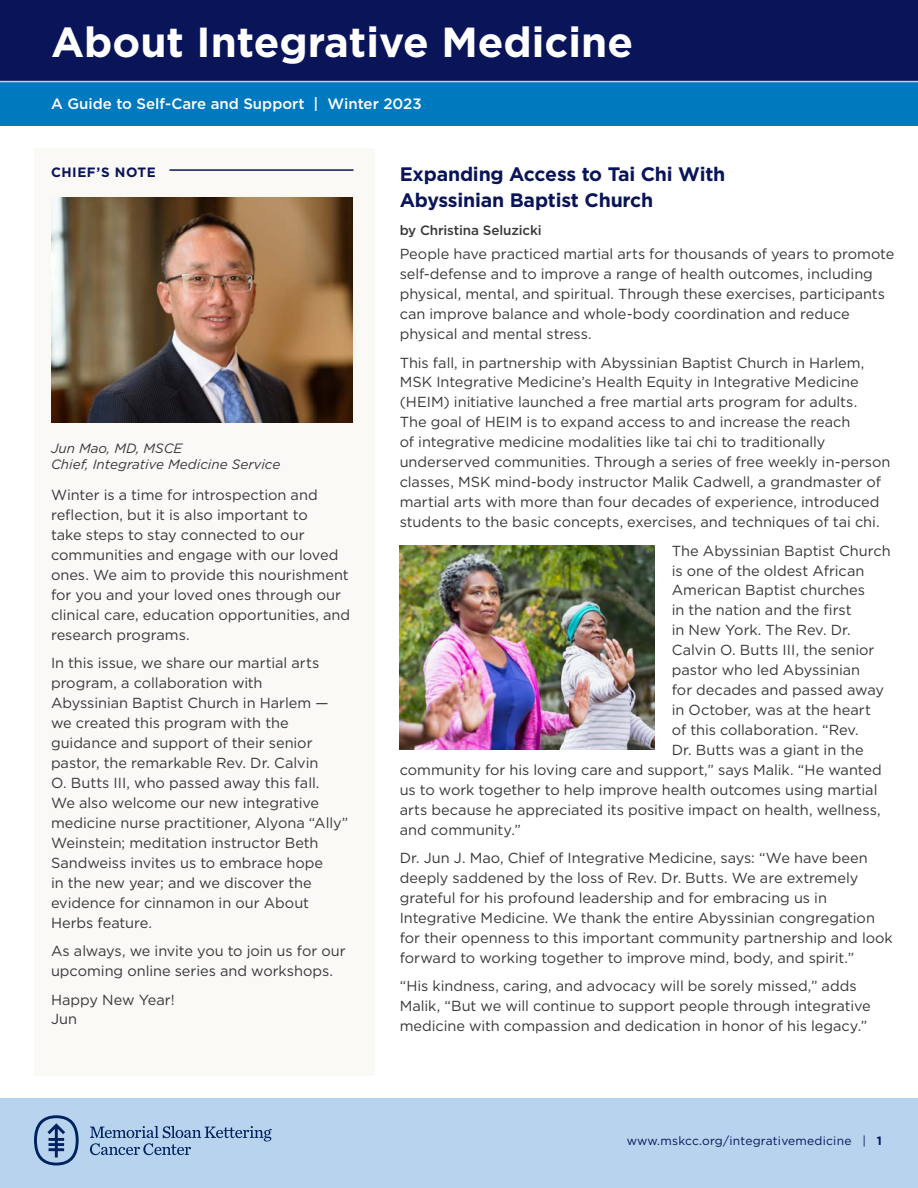
<style>
.page{position:relative;width:918px;height:1188px;background:#fff}
.page>*{position:absolute;margin:0;border:0;box-sizing:border-box;transform-origin:0 0}
.t1{font:700 42px "Gotham";color:#fff}
.t2{font:700 19.5px/25.5px "Gotham";letter-spacing:-.01em;color:#091558}
.t3{font:500 15px "Gotham";color:#fff}
.t4{font:14.55px/20px "Gotham";color:#383839}
.t5{font:italic 13.5px/16.2px "Gotham";color:#383839}
.t6{font:500 13.5px "Gotham";letter-spacing:-.01em;color:#383839}
.t7{font:700 13.5px "Gotham";letter-spacing:.04em;color:#091558}
.t8{font:12px "Gotham";letter-spacing:.02em;color:#091558}
.s1{font-weight:700}
</style>
<div class="page">
<div style="left:0;top:1099px;width:918px;height:89px;background:#b7d3ee"></div>
<svg style="left:90px;top:1126px;width:182px;height:29px"></svg>
<svg style="left:34px;top:1115px;width:45px;height:50px"></svg>
<div style="left:34px;top:149px;width:340px;height:927px;background:#fbf9f6"></div>
<div style="left:0;top:0;width:918px;height:81px;background:#091558"></div>
<div style="left:0;top:81px;width:918px;height:44px;background:#0179bf"></div>
<img style="left:51px;top:198px;width:301px;height:225px">
<hr style="left:0;top:81px;width:918px;height:1px;background:#b7d3ee">
<hr style="left:169px;top:169px;width:185px;height:2px;background:#091558">
<img style="left:400px;top:546px;width:255px;height:204px">
<h1 class="t1" style="left:51px;top:15px;width:584px">About Integrative Medicine</h1>
<p class="t3" style="left:51px;top:94px;width:372px">A Guide to Self-Care and Support | Winter 2023</p>
<p class="t7" style="left:51px;top:163px;width:106px">CHIEF’S NOTE</p>
<p class="t5" style="left:51px;top:440px;width:231px">Jun Mao, MD, MSCE<br>Chief, Integrative Medicine Service</p>
<p class="t4" style="left:51px;top:485px;width:301px">Winter is a time for introspection and reflection, but it is also important to<br>take steps to stay connected to our communities and engage with our loved ones. We aim to provide this nourishment for you and your loved ones through our clinical care, education opportunities, and research programs.</p>
<p class="t4" style="left:51px;top:653px;width:299px">In this issue, we share our martial arts program, a collaboration with<br>Abyssinian Baptist Church in Harlem — we created this program with the guidance and support of their senior pastor, the remarkable Rev. Dr. Calvin<br>O. Butts III, who passed away this fall.<br>We also welcome our new integrative medicine nurse practitioner, Alyona “Ally” Weinstein; meditation instructor Beth Sandweiss invites us to embrace hope<br>in the new year; and we discover the evidence for cinnamon in our About Herbs feature.</p>
<p class="t4" style="left:51px;top:941px;width:296px">As always, we invite you to join us for our upcoming online series and workshops.</p>
<p class="t4" style="left:51px;top:989px;width:125px">Happy New Year!<br>Jun</p>
<h2 class="t2" style="left:400px;top:162px;width:327px">Expanding Access to Tai Chi With<br>Abyssinian Baptist Church</h2>
<p class="t6" style="left:400px;top:221px;width:144px">by Christina Seluzicki</p>
<p class="t4" style="left:400px;top:244px;width:496px">People have practiced martial arts for thousands of years to promote self-defense and to improve a range of health outcomes, including physical, mental, and spiritual. Through these exercises, participants can improve balance and whole-body coordination and reduce physical and mental stress.</p>
<p class="t4" style="left:400px;top:352px;width:492px">This fall, in partnership with Abyssinian Baptist Church in Harlem, MSK Integrative Medicine’s Health Equity in Integrative Medicine (HEIM) initiative launched a free martial arts program for adults.<br>The goal of HEIM is to expand access to and increase the reach<br>of integrative medicine modalities like tai chi to traditionally underserved communities. Through a series of free weekly in-person classes, MSK mind-body instructor Malik Cadwell, a grandmaster of martial arts with more than four decades of experience, introduced students to the basic concepts, exercises, and techniques of tai chi.</p>
<p class="t4" style="left:672px;top:540px;width:220px">The Abyssinian Baptist Church</p>
<p class="t4" style="left:672px;top:560px;width:194px">is one of the oldest African</p>
<p class="t4" style="left:672px;top:580px;width:195px">American Baptist churches</p>
<p class="t4" style="left:672px;top:600px;width:181px">in the nation and the first</p>
<p class="t4" style="left:672px;top:620px;width:180px">in New York. The Rev. Dr.</p>
<p class="t4" style="left:672px;top:640px;width:204px">Calvin O. Butts III, the senior</p>
<p class="t4" style="left:672px;top:660px;width:190px">pastor who led Abyssinian</p>
<p class="t4" style="left:672px;top:680px;width:214px">for decades and passed away</p>
<p class="t4" style="left:672px;top:700px;width:201px">in October, was at the heart</p>
<p class="t4" style="left:672px;top:720px;width:188px">of this collaboration. “Rev.</p>
<p class="t4" style="left:672px;top:740px;width:193px">Dr. Butts was a giant in the</p>
<p class="t4" style="left:400px;top:760px;width:484px">community for his loving care and support,” says Malik. “He wanted</p>
<p class="t4" style="left:400px;top:779px;width:479px">us to work together to help improve health outcomes using martial</p>
<p class="t4" style="left:400px;top:799px;width:483px">arts because he appreciated its positive impact on health, wellness,</p>
<p class="t4" style="left:400px;top:819px;width:123px">and community.”</p>
<p class="t4" style="left:400px;top:848px;width:495px">Dr. Jun J. Mao, Chief of Integrative Medicine, says: “We have been deeply saddened by the loss of Rev. Dr. Butts. We are extremely grateful for his profound leadership and for embracing us in Integrative Medicine. We thank the entire Abyssinian congregation for their openness to this important community partnership and look forward to working together to improve mind, body, and spirit.”</p>
<p class="t4" style="left:400px;top:976px;width:473px">“His kindness, caring, and advocacy will be sorely missed,” adds<br>Malik, “But we will continue to support people through integrative medicine with compassion and dedication in honor of his legacy.”</p>
<p class="t8" style="left:627px;top:1133px;width:257px">www.mskcc.org/integrativemedicine | <span class="s1">1</span></p>
</div>
